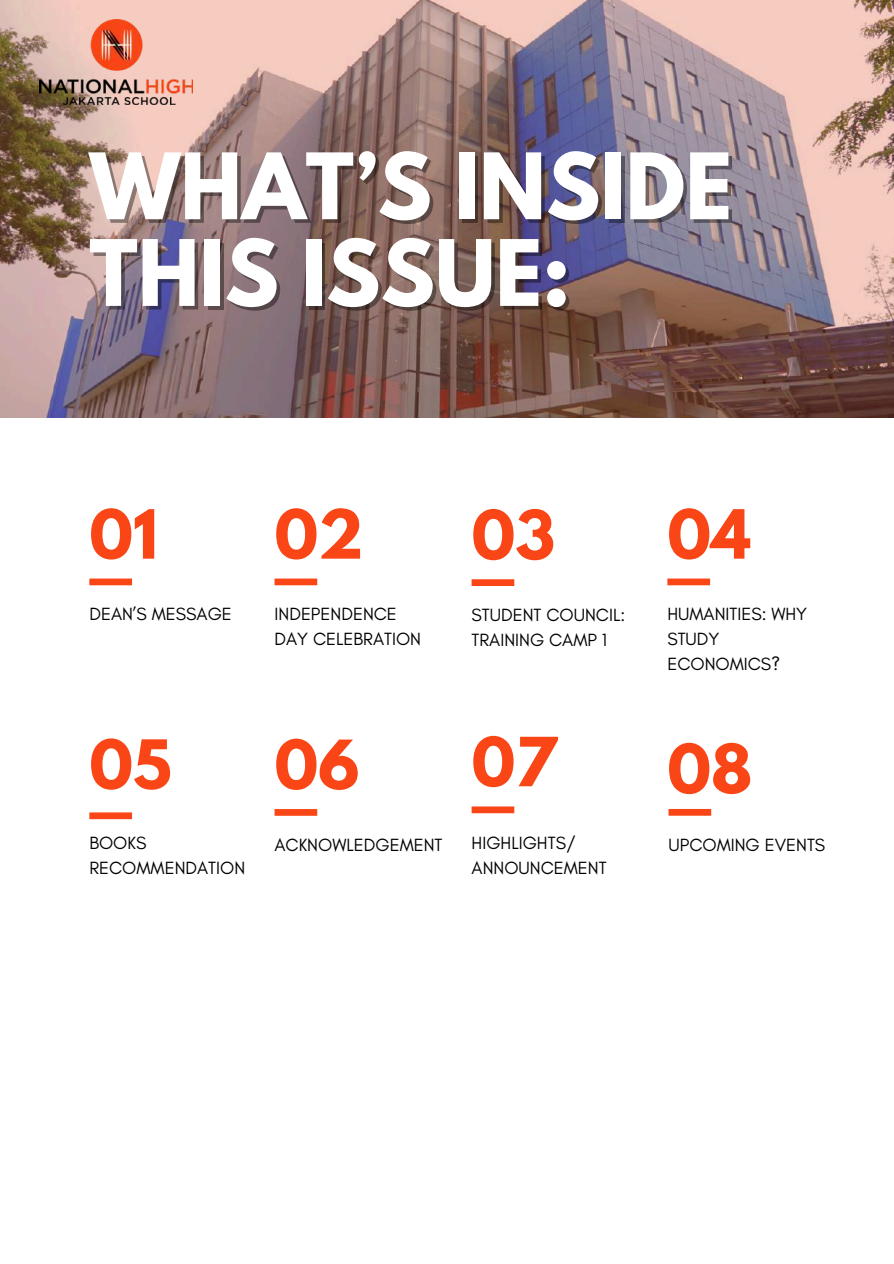
<style>
.page{position:relative;width:894px;height:1264px;background:#fff}
.page>*{position:absolute;margin:0;border:0;box-sizing:border-box;transform-origin:0 0}
.t1{font:700 81px/86.7px "League Spartan";color:#fff}
.t2{font:700 60px "League Spartan";color:#fa4616}
.t3{font:18px/24.8px "Glacial Indifference";color:#000}
</style>
<div class="page">
<img style="left:0;top:0;width:893px;height:417px">
<div style="left:89px;top:578px;width:43px;height:7px;background:#fa4616"></div>
<div style="left:471px;top:579px;width:43px;height:7px;background:#fa4616"></div>
<div style="left:274px;top:578px;width:43px;height:7px;background:#fa4616"></div>
<div style="left:667px;top:578px;width:42px;height:7px;background:#fa4616"></div>
<div style="left:274px;top:809px;width:43px;height:6px;background:#fa4616"></div>
<div style="left:89px;top:812px;width:43px;height:7px;background:#fa4616"></div>
<div style="left:471px;top:806px;width:43px;height:7px;background:#fa4616"></div>
<div style="left:668px;top:809px;width:43px;height:6px;background:#fa4616"></div>
<img style="left:40px;top:19px;width:153px;height:86px">
<h1 class="t1" style="left:89px;top:154px;width:644px">WHAT’S INSIDE<br>THIS ISSUE:</h1>
<h2 class="t2" style="left:89px;top:504px;width:70px">01</h2>
<h2 class="t2" style="left:274px;top:504px;width:90px">02</h2>
<h2 class="t2" style="left:471px;top:505px;width:85px">03</h2>
<h2 class="t2" style="left:667px;top:504px;width:85px">04</h2>
<p class="t3" style="left:89px;top:601px;width:144px">DEAN’S MESSAGE</p>
<p class="t3" style="left:667px;top:601px;width:141px">HUMANITIES: WHY<br>STUDY<br>ECONOMICS?</p>
<p class="t3" style="left:274px;top:601px;width:148px">INDEPENDENCE<br>DAY CELEBRATION</p>
<p class="t3" style="left:471px;top:602px;width:155px">STUDENT COUNCIL:<br>TRAINING CAMP 1</p>
<h2 class="t2" style="left:89px;top:734px;width:84px">05</h2>
<h2 class="t2" style="left:274px;top:735px;width:86px">06</h2>
<h2 class="t2" style="left:471px;top:732px;width:86px">07</h2>
<h2 class="t2" style="left:667px;top:739px;width:86px">08</h2>
<p class="t3" style="left:471px;top:830px;width:137px">HIGHLIGHTS/<br>ANNOUNCEMENT</p>
<p class="t3" style="left:89px;top:830px;width:157px">BOOKS<br>RECOMMENDATION</p>
<p class="t3" style="left:668px;top:832px;width:158px">UPCOMING EVENTS</p>
<p class="t3" style="left:274px;top:832px;width:169px">ACKNOWLEDGEMENT</p>
</div>
